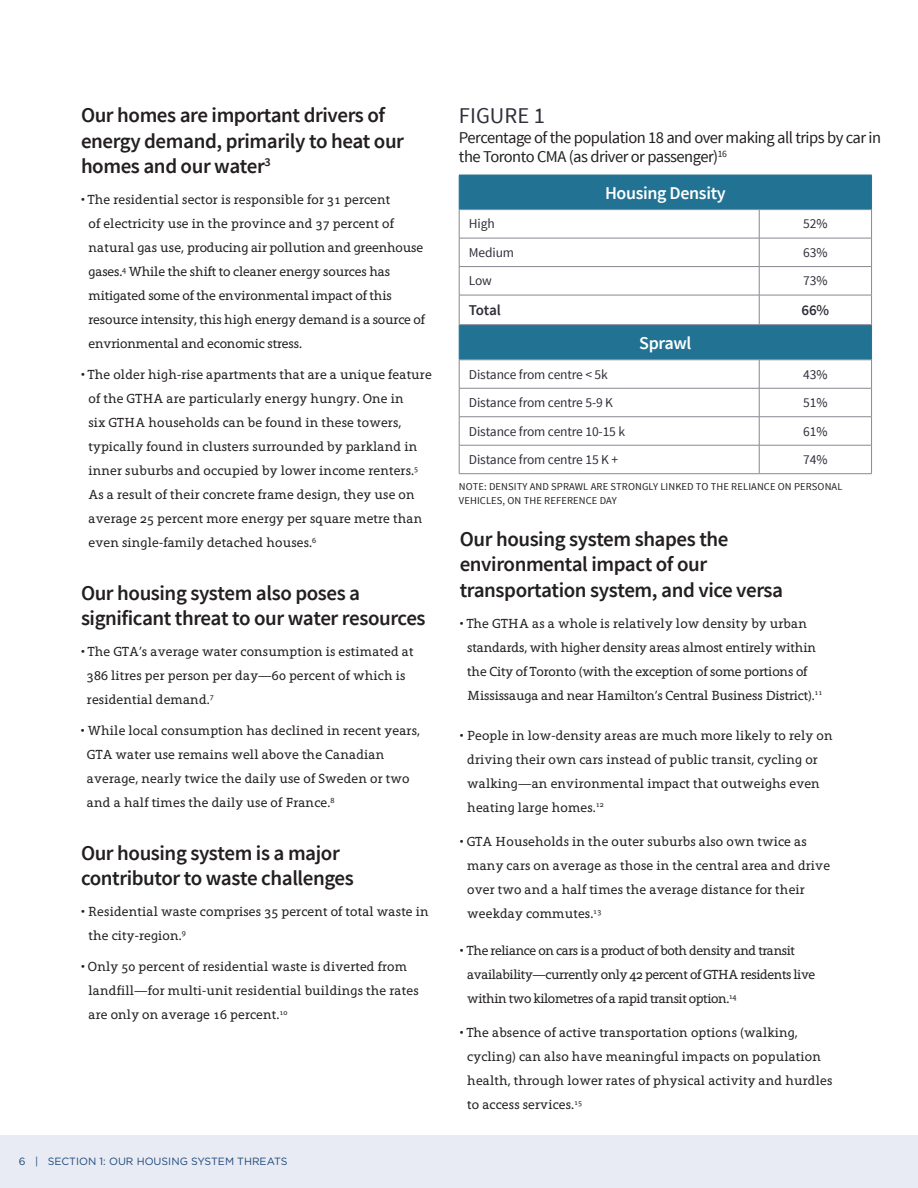
<style>
.page{position:relative;width:918px;height:1188px;background:#fff}
.page>*{position:absolute;margin:0;border:0;box-sizing:border-box;transform-origin:0 0}
.t1{font:22.5px "Source Sans Pro";color:#312e3a}
.t2{font:600 21px/25.5px "Source Sans Pro";letter-spacing:-.02em;color:#231f20}
.t3{font:600 18px "Source Sans Pro";letter-spacing:-.02em;color:#fff}
.t4{font:16.5px/19.5px "Source Sans Pro";letter-spacing:-.03em;color:#231f20}
.t5{font:600 15px "Source Sans Pro";letter-spacing:-.01em;color:#312e3a}
.t6{font:13.5px/24px "Grandesign Neue Serif";letter-spacing:.01em;color:#231f20}
.t7{font:13.5px/24px "Grandesign Neue Serif";letter-spacing:-.01em;color:#231f20}
.t8{font:13.5px/24px "Grandesign Neue Serif";letter-spacing:-.03em;color:#231f20}
.t9{font:13.5px "Source Sans Pro";letter-spacing:-.01em;color:#312e3a}
.t10{font:10.5px "Source Sans Pro";letter-spacing:.01em;color:#231f20}
.t11{font:10.5px "Gotham HTF";color:#1d487b}
</style>
<div class="page">
<div style="left:0;top:1135px;width:918px;height:53px;background:#e8ebf3"></div>
<div style="left:460px;top:176px;width:411px;height:33px;background:#227393"></div>
<svg style="left:460px;top:210px;width:411px;height:263px"></svg>
<hr style="left:459px;top:175px;width:300px;height:1px;background:#227393">
<hr style="left:459px;top:175px;width:1px;height:34px;background:#227393">
<hr style="left:759px;top:175px;width:113px;height:1px;background:#227393">
<hr style="left:871px;top:175px;width:1px;height:34px;background:#227393">
<hr style="left:459px;top:325px;width:1px;height:35px;background:#227393">
<hr style="left:871px;top:325px;width:1px;height:35px;background:#227393">
<hr style="left:459px;top:209px;width:300px;height:1px;background:#898892">
<hr style="left:759px;top:209px;width:113px;height:1px;background:#898892">
<hr style="left:459px;top:238px;width:300px;height:1px;background:#898892">
<hr style="left:759px;top:238px;width:113px;height:1px;background:#898892">
<hr style="left:459px;top:266px;width:300px;height:1px;background:#898892">
<hr style="left:759px;top:266px;width:113px;height:1px;background:#898892">
<hr style="left:459px;top:295px;width:300px;height:1px;background:#898892">
<svg style="left:459px;top:210px;width:1px;height:114px"></svg>
<hr style="left:759px;top:295px;width:113px;height:1px;background:#898892">
<svg style="left:759px;top:210px;width:1px;height:114px"></svg>
<svg style="left:871px;top:210px;width:1px;height:114px"></svg>
<hr style="left:459px;top:324px;width:300px;height:1px;background:#898892">
<hr style="left:759px;top:324px;width:113px;height:1px;background:#898892">
<hr style="left:459px;top:360px;width:300px;height:1px;background:#898892">
<hr style="left:759px;top:360px;width:113px;height:1px;background:#898892">
<hr style="left:459px;top:388px;width:300px;height:1px;background:#898892">
<hr style="left:759px;top:388px;width:113px;height:1px;background:#898892">
<hr style="left:459px;top:416px;width:300px;height:1px;background:#898892">
<hr style="left:759px;top:416px;width:113px;height:1px;background:#898892">
<hr style="left:459px;top:445px;width:300px;height:1px;background:#898892">
<svg style="left:459px;top:360px;width:1px;height:113px"></svg>
<hr style="left:759px;top:445px;width:113px;height:1px;background:#898892">
<svg style="left:759px;top:360px;width:1px;height:113px"></svg>
<svg style="left:871px;top:361px;width:1px;height:112px"></svg>
<hr style="left:459px;top:473px;width:300px;height:1px;background:#898892">
<hr style="left:759px;top:473px;width:113px;height:1px;background:#898892">
<h2 class="t2" style="left:81px;top:103px;width:325px">Our homes are important drivers of energy demand, primarily to heat our homes and our water<sup>3</sup></h2>
<p class="t7" style="left:89px;top:188px;width:338px;text-indent:-8px">• The residential sector is responsible for 31 percent<br>of electricity use in the province and 37 percent of natural gas use, producing air pollution and greenhouse gases.<sup>4</sup> While the shift to cleaner energy sources has mitigated some of the environmental impact of this resource intensity, this high energy demand is a source of envrionmental and economic stress.</p>
<p class="t6" style="left:89px;top:363px;width:345px;text-indent:-8px">• The older high-rise apartments that are a unique feature of the GTHA are particularly energy hungry. One in<br>six GTHA households can be found in these towers, typically found in clusters surrounded by parkland in inner suburbs and occupied by lower income renters.<sup>5<br></sup>As a result of their concrete frame design, they use on average 25 percent more energy per square metre than even single-family detached houses.<sup>6</sup></p>
<h2 class="t2" style="left:81px;top:580px;width:346px">Our housing system also poses a significant threat to our water resources</h2>
<p class="t6" style="left:87px;top:640px;width:328px;text-indent:-6px">• The GTA’s average water consumption is estimated at<br>386 litres per person per day—60 percent of which is residential demand.<sup>7</sup></p>
<p class="t6" style="left:87px;top:719px;width:334px;text-indent:-6px">• While local consumption has declined in recent years, GTA water use remains well above the Canadian average, nearly twice the daily use of Sweden or two and a half times the daily use of France.<sup>8</sup></p>
<h2 class="t2" style="left:81px;top:840px;width:274px">Our housing system is a major contributor to waste challenges</h2>
<p class="t6" style="left:89px;top:899px;width:342px;text-indent:-8px">• Residential waste comprises 35 percent of total waste in the city-region.<sup>9</sup></p>
<p class="t6" style="left:89px;top:955px;width:332px;text-indent:-8px">• Only 50 percent of residential waste is diverted from landfill—for multi-unit residential buildings the rates are only on average 16 percent.<sup>10</sup></p>
<p class="t11" style="left:19px;top:1156px;width:270px">6 | SECTION 1: OUR HOUSING SYSTEM THREATS</p>
<h1 class="t1" style="left:459px;top:104px;width:12px">figu</h1>
<h1 class="t1" style="left:504px;top:104px;width:42px">re 1</h1>
<p class="t4" style="left:459px;top:128px;width:424px">Percentage of the population 18 and over making all trips by car in the Toronto CMA (as driver or passenger)<sup>16</sup></p>
<h3 class="t3" style="left:605px;top:183px;width:122px">Housing Density</h3>
<p class="t9" style="left:469px;top:217px;width:27px">High</p>
<p class="t9" style="left:803px;top:217px;width:26px">52%</p>
<p class="t9" style="left:469px;top:245px;width:47px">Medium</p>
<p class="t9" style="left:803px;top:245px;width:26px">63%</p>
<p class="t9" style="left:469px;top:274px;width:25px">Low</p>
<p class="t9" style="left:803px;top:274px;width:26px">73%</p>
<p class="t5" style="left:469px;top:302px;width:33px">Total</p>
<p class="t5" style="left:802px;top:302px;width:29px">66%</p>
<h3 class="t3" style="left:639px;top:333px;width:54px">Sprawl</h3>
<p class="t9" style="left:469px;top:367px;width:140px">Distance from centre &lt; 5k</p>
<p class="t9" style="left:803px;top:367px;width:26px">43%</p>
<p class="t9" style="left:469px;top:395px;width:146px">Distance from centre 5-9 K</p>
<p class="t9" style="left:803px;top:395px;width:26px">51%</p>
<p class="t9" style="left:469px;top:424px;width:158px">Distance from centre 10-15 k</p>
<p class="t9" style="left:803px;top:424px;width:26px">61%</p>
<p class="t9" style="left:469px;top:452px;width:151px">Distance from centre 15 K +</p>
<p class="t9" style="left:803px;top:452px;width:26px">74%</p>
<p class="t10" style="left:459px;top:481px;width:43px">NOTE: Density</p>
<p class="t10" style="left:530px;top:481px;width:8px">and</p>
<p class="t10" style="left:551px;top:481px;width:26px">sp rawl</p>
<p class="t10" style="left:591px;top:481px;width:45px">are strongly</p>
<p class="t10" style="left:660px;top:481px;width:7px">linked</p>
<p class="t10" style="left:696px;top:481px;width:22px">to the</p>
<p class="t10" style="left:731px;top:481px;width:13px">reliance</p>
<p class="t10" style="left:778px;top:481px;width:42px">on personal</p>
<p class="t10" style="left:459px;top:494px;width:12px">vehicles</p>
<p class="t10" style="left:503px;top:494px;width:28px">, on the</p>
<p class="t10" style="left:544px;top:494px;width:36px">reference</p>
<p class="t10" style="left:600px;top:494px;width:7px">day</p>
<h2 class="t2" style="left:460px;top:527px;width:325px">Our housing system shapes the environmental impact of our transportation system, and vice versa</h2>
<p class="t7" style="left:467px;top:611px;width:357px;text-indent:-8px">• The GTHA as a whole is relatively low density by urban standards, with higher density areas almost entirely within the City of Toronto (with the exception of some portions of Mississauga and near Hamilton’s Central Business District).<sup>11</sup></p>
<p class="t6" style="left:467px;top:723px;width:367px;text-indent:-8px">• People in low-density areas are much more likely to rely on driving their own cars instead of public transit, cycling or walking—an environmental impact that outweighs even heating large homes.<sup>12</sup></p>
<p class="t6" style="left:467px;top:830px;width:364px;text-indent:-8px">• GTA Households in the outer suburbs also own twice as many cars on average as those in the central area and drive over two and a half times the average distance for their weekday commutes.<sup>13</sup></p>
<p class="t8" style="left:467px;top:939px;width:350px;text-indent:-8px">• The reliance on cars is a product of both density and transit availability—currently only 42 percent of GTHA residents live within two kilometres of a rapid transit option.<sup>14</sup></p>
<p class="t6" style="left:467px;top:1021px;width:367px;text-indent:-8px">• The absence of active transportation options (walking, cycling) can also have meaningful impacts on population health, through lower rates of physical activity and hurdles to access services.<sup>15</sup></p>
</div>
